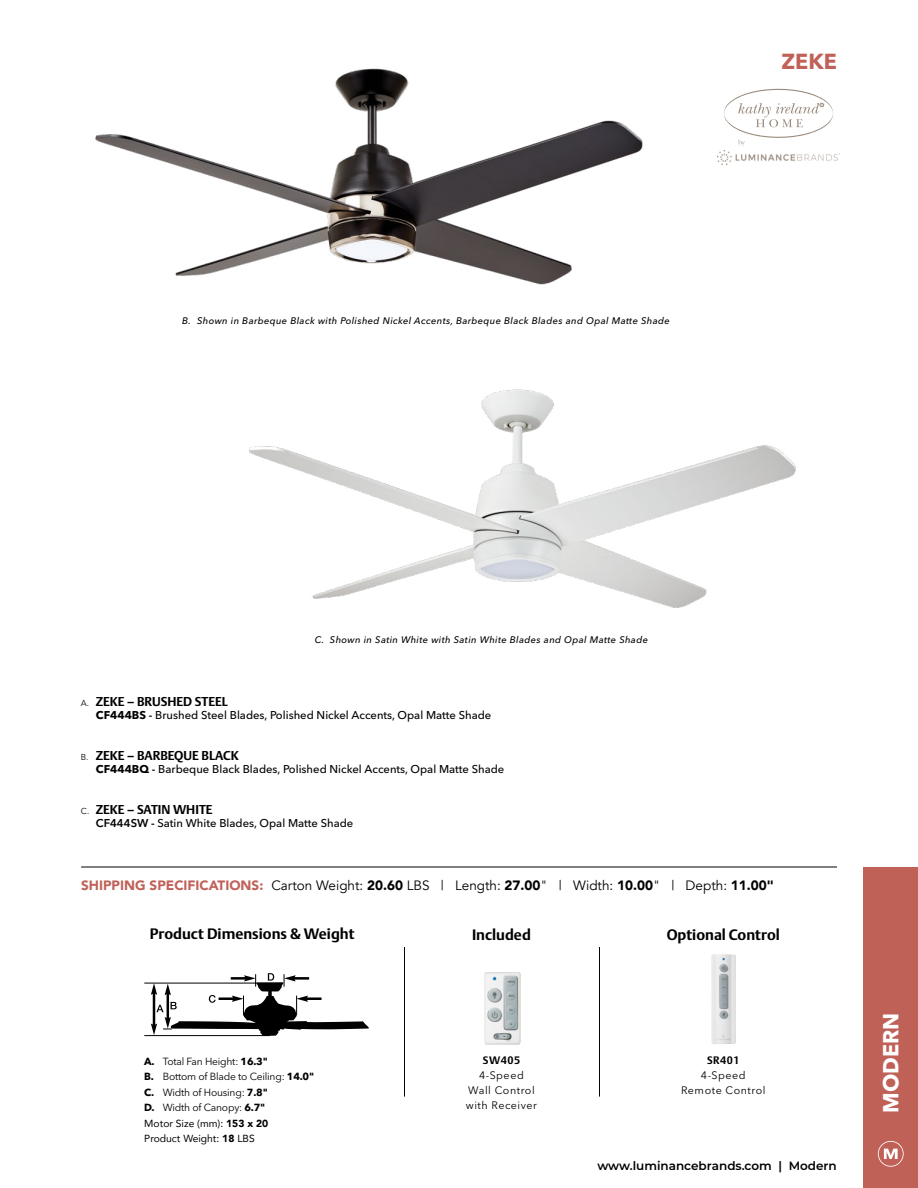
<style>
.page{position:relative;width:918px;height:1188px;background:#fff}
.page>*{position:absolute;margin:0;border:0;box-sizing:border-box;transform-origin:0 0}
.t1{font:700 21.6px "Avenir Next LT Pro";color:#fff}
.t2{font:700 21.6px "Avenir Next LT Pro";color:#c06158}
.t3{font:700 15px "DTL Argo T";color:#000}
.t4{font:13.5px "Avenir";color:#000}
.t5{font:700 12.75px "DTL Argo T";color:#000}
.t6{font:600 12px "Montserrat";color:#000}
.t7{font:500 11.25px "Avenir Next LT Pro";color:#000}
.t8{font:10.8px/15px "Avenir Next LT Pro";letter-spacing:.05em;color:#000;text-align:center}
.t9{font:700 10.8px "DTL Argo T";letter-spacing:.05em;color:#000}
.t10{font:10.35px/15.5px "Avenir Next LT Pro";letter-spacing:-.02em;color:#000}
.t11{font:10.35px/15.5px "Avenir";color:#000}
.t12{font:italic 500 9.45px "Avenir Next LT Pro";letter-spacing:.04em;color:#000}
.s1{font-family:"Avenir Next LT Pro";font-weight:400;font-size:8.55px}
.s2{font-weight:700}
.s3{font-weight:600}
.s4{font-weight:900;color:#c06158}
.s5{font-weight:900}
</style>
<div class="page">
<hr style="left:0;top:0;width:1px;height:184px;background:#c06158">
<img style="left:717px;top:150px;width:123px;height:14px">
<svg style="left:724px;top:88px;width:109px;height:58px"></svg>
<hr style="left:81px;top:867px;width:756px;height:1px;background:#000">
<div style="left:864px;top:867px;width:54px;height:321px;background:#c06158"></div>
<svg style="left:878px;top:1141px;width:26px;height:26px"></svg>
<hr style="left:599px;top:947px;width:1px;height:150px;background:#000">
<hr style="left:404px;top:947px;width:1px;height:150px;background:#000">
<img style="left:95px;top:68px;width:548px;height:217px">
<img style="left:249px;top:389px;width:547px;height:219px">
<hr style="left:144px;top:983px;width:112px;height:1px;background:#000">
<hr style="left:144px;top:1035px;width:126px;height:1px;background:#000">
<svg style="left:151px;top:973px;width:218px;height:63px"></svg>
<img style="left:484px;top:972px;width:37px;height:73px">
<img style="left:711px;top:954px;width:25px;height:90px">
<p class="t12" style="left:182px;top:315px;width:489px">B. Shown in Barbeque Black with Polished Nickel Accents, Barbeque Black Blades and Opal Matte Shade</p>
<h1 class="t2" style="left:782px;top:48px;width:57px">ZEKE</h1>
<p class="t12" style="left:315px;top:634px;width:335px">C. Shown in Satin White with Satin White Blades and Opal Matte Shade</p>
<p class="t5" style="left:81px;top:694px;width:148px"><span class="s1">A.</span> ZEKE – BRUSHED STEEL</p>
<p class="t7" style="left:96px;top:709px;width:397px"><span class="s2">CF444BS</span> <span class="s3">-</span> Brushed Steel Blades, Polished Nickel Accents, Opal Matte Shade</p>
<p class="t5" style="left:81px;top:748px;width:159px"><span class="s1">B.</span> ZEKE – BARBEQUE BLACK</p>
<p class="t7" style="left:96px;top:763px;width:410px"><span class="s2">CF444BQ</span> <span class="s3">-</span> Barbeque Black Blades, Polished Nickel Accents, Opal Matte Shade</p>
<p class="t5" style="left:81px;top:802px;width:133px"><span class="s1">C.</span> ZEKE – SATIN WHITE</p>
<p class="t7" style="left:96px;top:817px;width:259px"><span class="s3">CF444SW -</span> Satin White Blades, Opal Matte Shade</p>
<p class="t4" style="left:81px;top:877px;width:694px"><span class="s4">SHIPPING SPECIFICATIONS:</span> Carton Weight: <span class="s5">20.60</span> LBS | Length: <span class="s5">27.00</span>" | Width: <span class="s5">10.00</span>" | Depth: <span class="s5">11.00"</span></p>
<h2 class="t3" style="left:150px;top:925px;width:206px">Product Dimensions &amp; Weight</h2>
<h2 class="t3" style="left:472px;top:926px;width:60px">Included</h2>
<h2 class="t3" style="left:667px;top:926px;width:115px">Optional Control</h2>
<p class="t10" style="left:144px;top:1054px;width:171px"><span class="s2">A.</span> Total Fan Height: <span class="s2">16.3"<br>B.</span> Bottom of Blade to Ceiling: <span class="s2">14.0"<br>C.</span> Width of Housing: <span class="s2">7.8"<br>D.</span> Width of Canopy: <span class="s2">6.7"</span></p>
<p class="t11" style="left:144px;top:1115px;width:126px">Motor Size (mm): <span class="s5">153 x 20<br></span>Product Weight: <span class="s5">18</span> LBS</p>
<p class="t9" style="left:483px;top:1054px;width:39px">SW405</p>
<p class="t8" style="left:466px;top:1068px;width:73px">4-Speed<br>Wall Control with Receiver</p>
<p class="t9" style="left:707px;top:1054px;width:34px">SR401</p>
<p class="t8" style="left:681px;top:1068px;width:86px">4-Speed<br>Remote Control</p>
<p class="t6" style="left:597px;top:1157px;width:241px">www.luminancebrands.com | Modern</p>
<h1 class="t1" style="left:878px;top:1113px;width:101px;rotate:-90deg">MODERN</h1>
</div>
